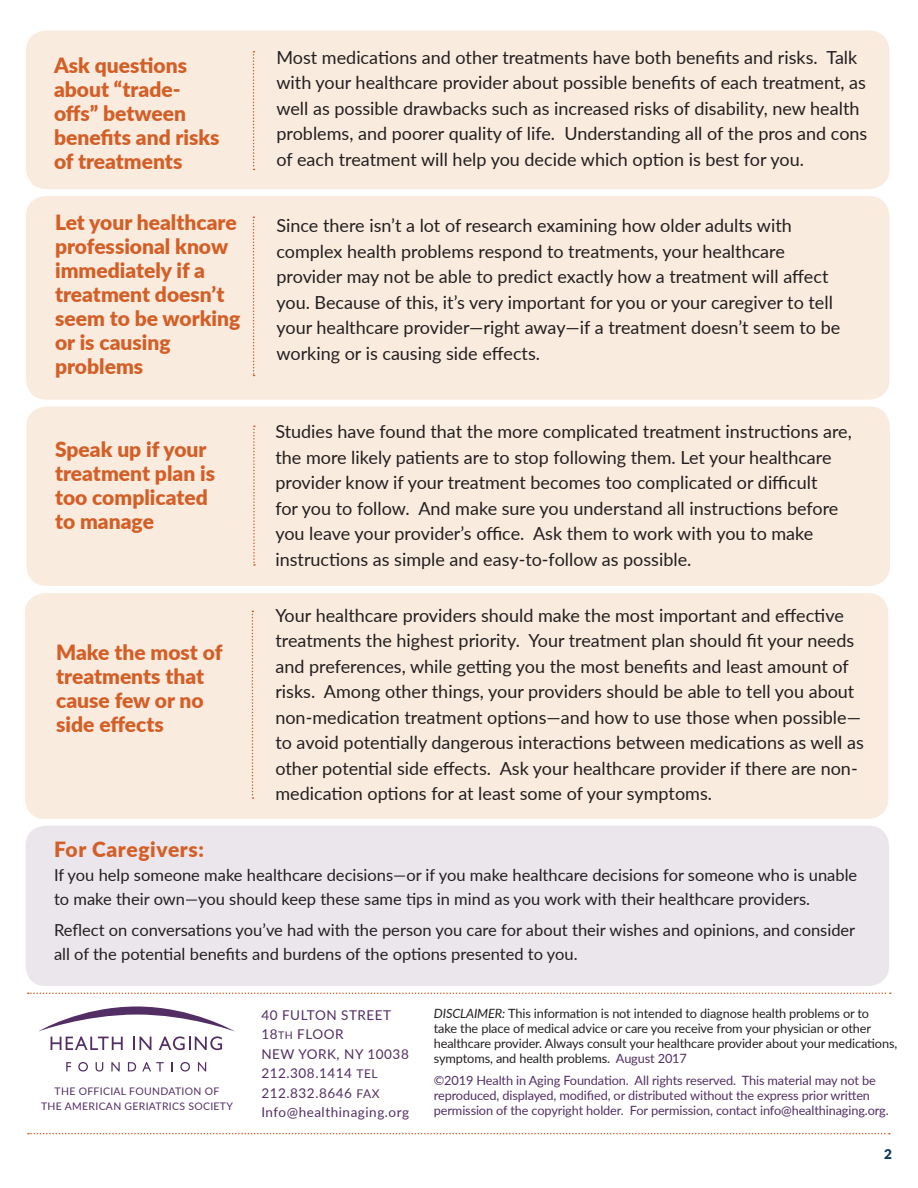
<style>
.page{position:relative;width:918px;height:1188px;background:#fff}
.page>*{position:absolute;margin:0;border:0;box-sizing:border-box;transform-origin:0 0}
.t1{font:900 21px/24px "Lato";color:#d35f27}
.t2{font:900 21px "Lato";letter-spacing:.03em;color:#d35f27}
.t3{font:18px/25.5px "Lato";color:#231f20}
.t4{font:16.5px/24px "Lato";color:#231f20}
.t5{font:13.5px/19.5px "Lato";letter-spacing:.04em;color:#522e64}
.t6{font:900 13.5px "Lato";color:#083a5f}
.t7{font:12.75px/15px "Lato";letter-spacing:-.01em;color:#231f20}
.t8{font:12.75px/15px "Lato";letter-spacing:-.01em;color:#522e64}
.t9{font:10.5px/14.4px "Lato";letter-spacing:.03em;color:#522e64;text-align:center}
.s1{font-size:10.5px}
.s2{font-size:12px}
.s3{font-style:italic}
.s4{color:#522e64}
</style>
<div class="page">
<div style="left:26px;top:826px;width:863px;height:160px;background:#eae6eb;border-radius:20px"></div>
<div style="left:25px;top:593px;width:863px;height:226px;background:#faebdf;border-radius:20px"></div>
<svg style="left:252px;top:611px;width:2px;height:188px"></svg>
<div style="left:26px;top:406px;width:864px;height:180px;background:#faebdf;border-radius:20px"></div>
<svg style="left:253px;top:426px;width:2px;height:140px"></svg>
<div style="left:26px;top:196px;width:863px;height:204px;background:#faebdf;border-radius:20px"></div>
<svg style="left:253px;top:217px;width:2px;height:159px"></svg>
<div style="left:26px;top:30px;width:863px;height:159px;background:#faebdf;border-radius:20px"></div>
<svg style="left:253px;top:51px;width:2px;height:119px"></svg>
<svg style="left:66px;top:1062px;width:5px;height:9px"></svg>
<svg style="left:78px;top:1062px;width:10px;height:10px"></svg>
<svg style="left:96px;top:1062px;width:7px;height:10px"></svg>
<svg style="left:111px;top:1062px;width:9px;height:9px"></svg>
<svg style="left:128px;top:1062px;width:8px;height:9px"></svg>
<svg style="left:142px;top:1062px;width:22px;height:9px"></svg>
<svg style="left:171px;top:1062px;width:2px;height:9px"></svg>
<svg style="left:180px;top:1062px;width:10px;height:10px"></svg>
<svg style="left:198px;top:1062px;width:8px;height:9px"></svg>
<svg style="left:38px;top:1006px;width:197px;height:44px"></svg>
<svg style="left:28px;top:1133px;width:862px;height:1px"></svg>
<svg style="left:28px;top:993px;width:863px;height:1px"></svg>
<p class="t1" style="left:54px;top:53px;width:167px">Ask questions about “trade&shy;offs” between benefits and risks of treatments</p>
<p class="t3" style="left:276px;top:44px;width:592px">Most medications and other treatments have both benefits and risks. Talk with your healthcare provider about possible benefits of each treatment, as well as possible drawbacks such as increased risks of disability, new health problems, and poorer quality of life. Understanding all of the pros and cons of each treatment will help you decide which option is best for you.</p>
<p class="t1" style="left:55px;top:210px;width:187px">Let your healthcare professional know immediately if a treatment doesn’t seem to be working or is causing problems</p>
<p class="t3" style="left:276px;top:212px;width:565px">Since there isn’t a lot of research examining how older adults with complex health problems respond to treatments, your healthcare provider may not be able to predict exactly how a treatment will affect you. Because of this, it’s very important for you or your caregiver to tell your healthcare provider—right away—if a treatment doesn’t seem to be working or is causing side effects.</p>
<p class="t1" style="left:55px;top:436px;width:162px">Speak up if your treatment plan is too complicated to manage</p>
<p class="t1" style="left:56px;top:639px;width:168px">Make the most of treatments that cause few or no side effects</p>
<p class="t3" style="left:275px;top:418px;width:578px">Studies have found that the more complicated treatment instructions are, the more likely patients are to stop following them. Let your healthcare provider know if your treatment becomes too complicated or difficult<br>for you to follow. And make sure you understand all instructions before you leave your provider’s office. Ask them to work with you to make instructions as simple and easy-to-follow as possible.</p>
<p class="t3" style="left:275px;top:601px;width:590px">Your healthcare providers should make the most important and effective treatments the highest priority. Your treatment plan should fit your needs and preferences, while getting you the most benefits and least amount of risks. Among other things, your providers should be able to tell you about non-medication treatment options—and how to use those when possible— to avoid potentially dangerous interactions between medications as well as other potential side effects. Ask your healthcare provider if there are non&shy;medication options for at least some of your symptoms.</p>
<p class="t2" style="left:54px;top:834px;width:152px">For Caregivers:</p>
<p class="t4" style="left:54px;top:862px;width:805px">If you help someone make healthcare decisions—or if you make healthcare decisions for someone who is unable to make their own—you should keep these same tips in mind as you work with their healthcare providers.</p>
<p class="t4" style="left:54px;top:917px;width:803px">Reflect on conversations you’ve had with the person you care for about their wishes and opinions, and consider all of the potential benefits and burdens of the options presented to you.</p>
<p class="t9" style="left:41px;top:1084px;width:193px">THE OFFICIAL FOUNDATION OF<br>THE AMERICAN GERIATRICS SOCIETY</p>
<p class="t5" style="left:261px;top:1004px;width:131px">40 FULTON STREET<br>18<span class="s1">TH</span> FLOOR</p>
<p class="t5" style="left:261px;top:1043px;width:149px">NEW YORK, NY 10038</p>
<p class="t5" style="left:261px;top:1063px;width:118px">212.308.1414 <span class="s2">TEL</span></p>
<p class="t5" style="left:261px;top:1082px;width:120px">212.832.8646 <span class="s2">FAX</span></p>
<p class="t5" style="left:261px;top:1102px;width:149px">Info@healthinaging.org</p>
<p class="t7" style="left:434px;top:1006px;width:465px"><span class="s3">DISCLAIMER:</span> This information is not intended to diagnose health problems or to<br>take the place of medical advice or care you receive from your physician or other healthcare provider. Always consult your healthcare provider about your medications, symptoms, and health problems. <span class="s4">August 2017</span></p>
<p class="t8" style="left:434px;top:1072px;width:456px">©2019 Health in Aging Foundation. All rights reserved. This material may not be reproduced, displayed, modified, or distributed without the express prior written permission of the copyright holder. For permission, contact info@healthinaging.org.</p>
<p class="t6" style="left:884px;top:1144px;width:9px">2</p>
</div>
